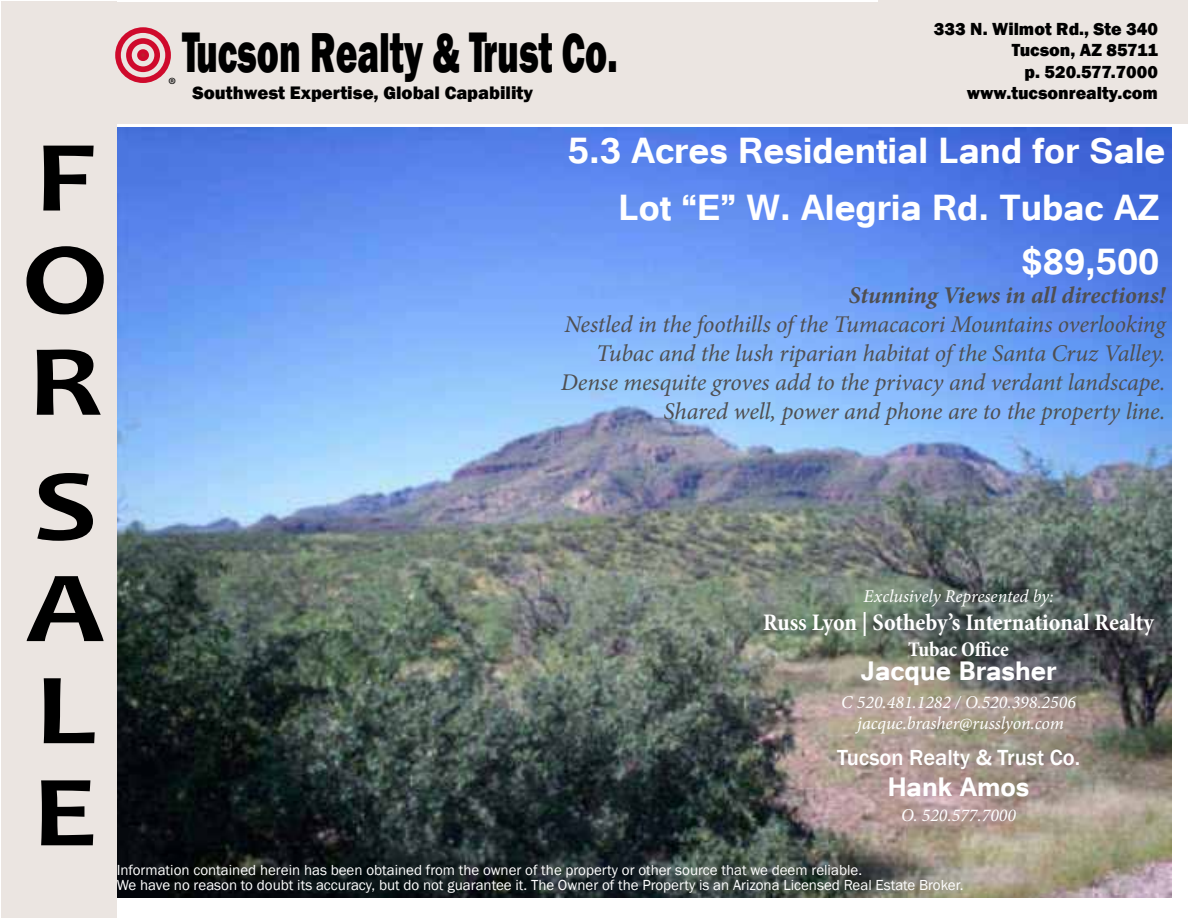
<style>
.page{position:relative;width:1188px;height:918px;background:#fff}
.page>*{position:absolute;margin:0;border:0;box-sizing:border-box;transform-origin:0 0}
.t1{font:700 102.15px/102.1px "Candara";color:#000;text-align:justify;scale:1.22 1}
.t2{font:800 57.75px "Franklin Gothic";color:#000;scale:.64 1}
.t3{font:700 45px/54px "Tunga";color:#fff;text-align:right}
.t4{font:700 33px "Tunga";color:#fff}
.t5{font:italic 24px/28.8px "Minion Pro";letter-spacing:-.01em;color:#4f4f51;text-align:right}
.t6{font:700 condensed 24px "Minion Pro";letter-spacing:-.005em;color:#fff}
.t7{font:italic 700 24px "Minion Pro";letter-spacing:-.005em;color:#4f4f51}
.t8{font:500 22.5px "Franklin Gothic";color:#fff}
.t9{font:700 condensed 21px "Minion Pro";color:#fff}
.t10{font:19.35px "Myriad Pro";color:#000}
.t11{font:800 18.6px "Franklin Gothic";color:#000}
.t12{font:italic 18px/21.6px "Minion Pro";color:#fff;text-align:center}
.t13{font:800 18px/21.6px "Franklin Gothic";color:#000;text-align:right}
.t14{font:15px/15.6px "Franklin Gothic";color:#fff}
.s1{font-size:58.8px}
.s2{font-size:57.9px}
</style>
<div class="page">
<div style="left:115px;top:2px;width:763px;height:122px;background:#ebe5e1"></div>
<img style="left:117px;top:128px;width:1054px;height:769px">
<div style="left:878px;top:0;width:310px;height:124px;background:#ebe5e1"></div>
<div style="left:2px;top:2px;width:115px;height:916px;background:#ebe5e1"></div>
<div style="left:115px;top:27px;width:56px;height:56px;border:6px solid #cf0a2c;border-radius:50%"></div>
<div style="left:126px;top:38px;width:34px;height:34px;border:6px solid #cf0a2c;border-radius:50%"></div>
<div style="left:139px;top:51px;width:8px;height:8px;background:#be1e2d;border-radius:50%"></div>
<div style="left:137px;top:49px;width:12px;height:12px;border:4px solid #cf0a2c;border-radius:50%"></div>
<h1 class="t1" style="left:22px;top:125px;width:69px">F O R</h1>
<p class="t13" style="left:934px;top:18px;width:226px">333 N. Wilmot Rd., Ste 340<br>Tucson, AZ 85711<br>p. 520.577.7000 www.tucsonrealty.com</p>
<h3 class="t3" style="left:568px;top:120px;width:599px">5.3 Acres Residential Land for Sale</h3>
<h2 class="t2" style="left:182px;top:16px;width:682px"><span class="s1">T</span>ucson <span class="s2">R</span>ealty &amp; <span class="s1">T</span>rust Co.</h2>
<p class="t11" style="left:193px;top:80px;width:342px">Southwest Expertise, Global Capability</p>
<p class="t10" style="left:168px;top:72px;width:10px">®</p>
<h3 class="t3" style="left:619px;top:178px;width:542px">Lot “E” W. Alegria Rd. Tubac AZ $89,500</h3>
<h3 class="t7" style="left:849px;top:279px;width:318px">Stunning Views in all directions!</h3>
<p class="t5" style="left:561px;top:310px;width:606px">Nestled in the foothills of the Tumacacori Mountains overlooking Tubac and the lush riparian habitat of the Santa Cruz Valley.<br>Dense mesquite groves add to the privacy and verdant landscape.<br>Shared well, power and phone are to the property line.</p>
<h1 class="t1" style="left:26px;top:453px;width:65px">S A L E</h1>
<p class="t12" style="left:864px;top:585px;width:192px">Exclusively Represented by:</p>
<h3 class="t6" style="left:763px;top:606px;width:392px">Russ Lyon | Sotheby’s International Realty</h3>
<h3 class="t9" style="left:908px;top:635px;width:102px">Tubac Office</h3>
<h3 class="t4" style="left:861px;top:650px;width:198px">Jacque Brasher</h3>
<p class="t12" style="left:841px;top:691px;width:236px">C 520.481.1282 / O.520.398.2506 jacque.brasher@russlyon.com</p>
<h3 class="t8" style="left:837px;top:744px;width:245px">Tucson Realty &amp; Trust Co.</h3>
<h3 class="t4" style="left:888px;top:766px;width:143px">Hank Amos</h3>
<p class="t12" style="left:901px;top:804px;width:116px">O. 520.577.7000</p>
<p class="t14" style="left:117px;top:862px;width:848px">Information contained herein has been obtained from the owner of the property or other source that we deem reliable.<br>We have no reason to doubt its accuracy, but do not guarantee it. The Owner of the Property is an Arizona Licensed Real Estate Broker.</p>
</div>
